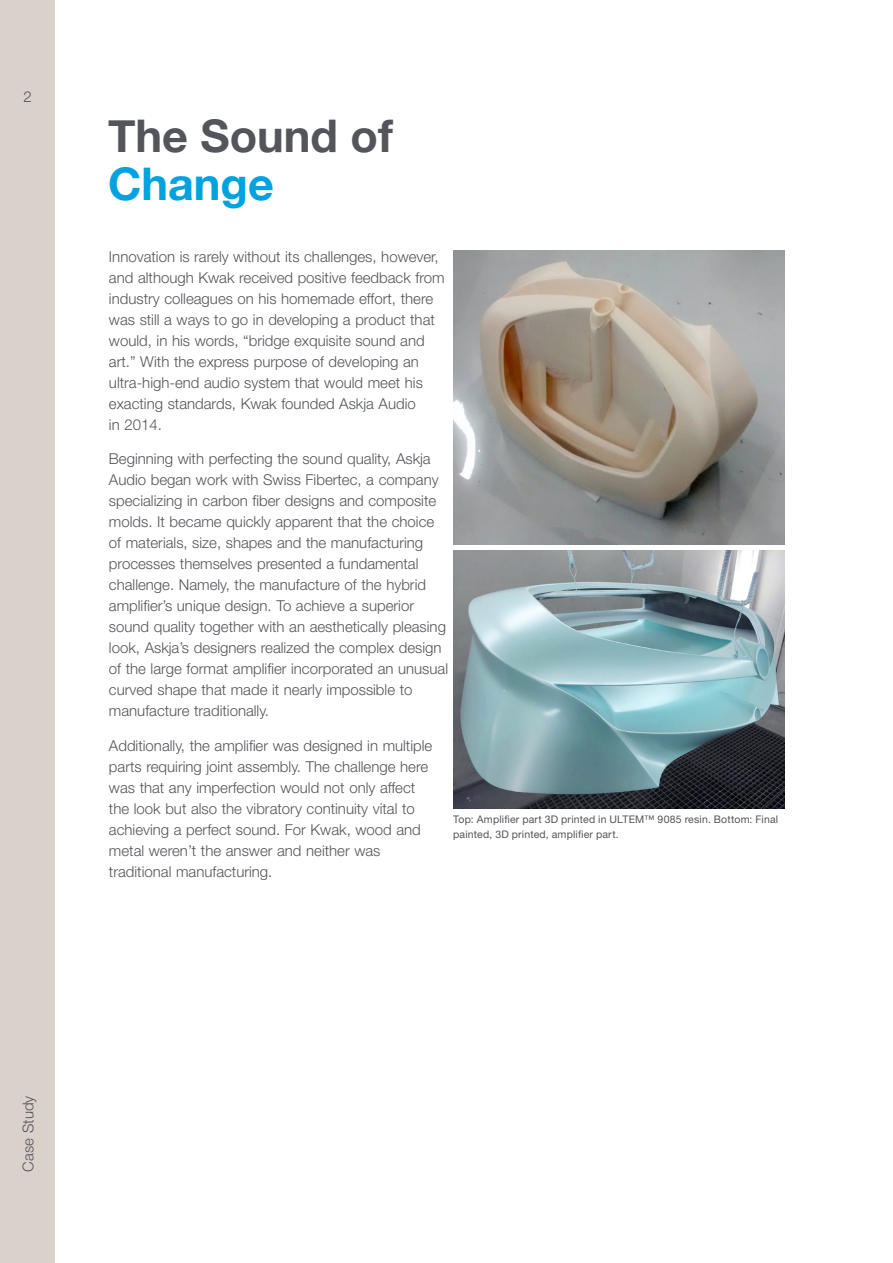
<style>
.page{position:relative;width:893px;height:1263px;background:#fff}
.page>*{position:absolute;margin:0;border:0;box-sizing:border-box;transform-origin:0 0}
.Page_Title{font:700 45px/48px "Helvetica Neue";color:#54555a}
.Para{font:300 15px/21px "Helvetica Neue LT Std";color:#54555a}
.Caption{font:10.5px/15px "Helvetica Neue LT Std";letter-spacing:.015em;color:#54555a}
.s1{color:#00a2df}
</style>
<div class="page">
<div style="left:0;top:0;width:55px;height:1263px;background:#dad1cb"></div>
<img style="left:453px;top:251px;width:332px;height:294px">
<img style="left:453px;top:550px;width:332px;height:258px">
<p class="Para" style="left:23px;top:86px;width:10px">2</p>
<p class="Page_Title" style="left:108px;top:113px;width:287px">The Sound of<br><span class="s1">Change</span></p>
<p class="Para" style="left:109px;top:245px;width:337px">Innovation is rarely without its challenges, however, and although Kwak received positive feedback from industry colleagues on his homemade effort, there was still a ways to go in developing a product that would, in his words, “bridge exquisite sound and art.” With the express purpose of developing an ultra-high-end audio system that would meet his exacting standards, Kwak founded Askja Audio<br>in 2014.</p>
<p class="Para" style="left:109px;top:448px;width:341px">Beginning with perfecting the sound quality, Askja Audio began work with Swiss Fibertec, a company specializing in carbon fiber designs and composite molds. It became quickly apparent that the choice of materials, size, shapes and the manufacturing processes themselves presented a fundamental challenge. Namely, the manufacture of the hybrid amplifier’s unique design. To achieve a superior sound quality together with an aesthetically pleasing look, Askja’s designers realized the complex design of the large format amplifier incorporated an unusual curved shape that made it nearly impossible to manufacture traditionally.</p>
<p class="Para" style="left:109px;top:734px;width:325px">Additionally, the amplifier was designed in multiple parts requiring joint assembly. The challenge here was that any imperfection would not only affect the look but also the vibratory continuity vital to achieving a perfect sound. For Kwak, wood and metal weren’t the answer and neither was traditional manufacturing.</p>
<p class="Caption" style="left:453px;top:811px;width:326px">Top: Amplifier part 3D printed in ULTEM™ 9085 resin. Bottom: Final painted, 3D printed, amplifier part.</p>
<p class="Para" style="left:18px;top:1171px;width:77px;rotate:-90deg">Case Study</p>
</div>
